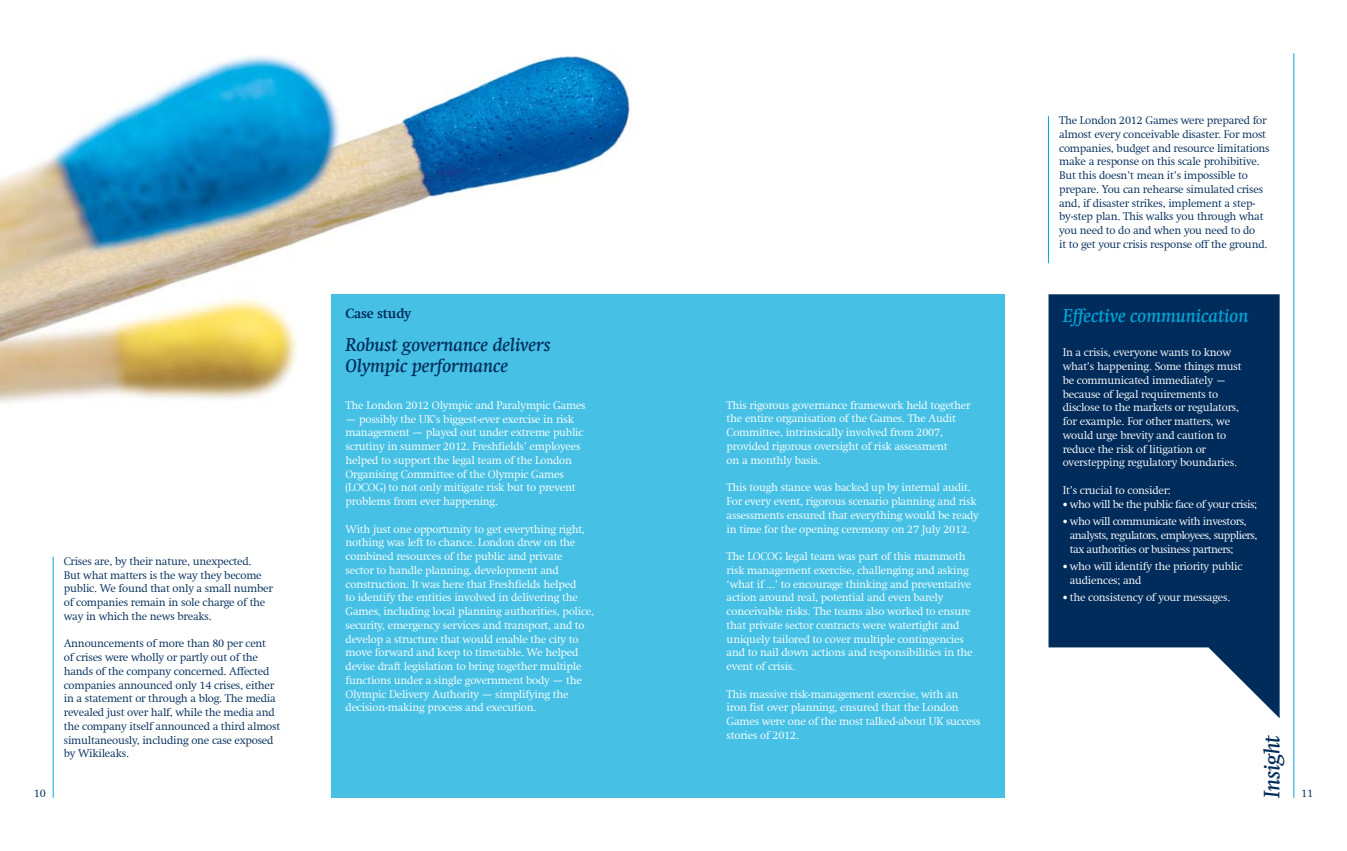
<style>
.page{position:relative;width:1347px;height:851px;background:#fff}
.page>*{position:absolute;margin:0;border:0;box-sizing:border-box;transform-origin:0 0}
.t1{font:italic 500 22.5px "Swift Com";letter-spacing:-.02em;color:#002c5b}
.t2{font:italic 500 18.75px/20.6px "Swift Com";letter-spacing:-.01em;color:#002c5b}
.t3{font:italic 500 18.75px "Swift Com";letter-spacing:-.01em;color:#00a5d9}
.t4{font:700 13.75px "Swift Com";letter-spacing:-.02em;color:#002c5b}
.t5{font:300 11.25px/13.8px "Swift Com";letter-spacing:-.02em;color:#fff}
.t6{font:300 11.25px/13.8px "Swift Com";letter-spacing:-.02em;color:#002c5b}
.t7{font:300 11.25px/13.8px "Swift Com";letter-spacing:-.04em;color:#fff}
.s1{font-size:10px}
</style>
<div class="page">
<img style="left:0;top:56px;width:672px;height:742px">
<hr style="left:1293px;top:53px;width:1px;height:744px;background:#00a5d9">
<div style="left:331px;top:294px;width:674px;height:503px;background:#46c1e5"></div>
<svg style="left:1048px;top:294px;width:231px;height:424px;background:#254a72"></svg>
<hr style="left:53px;top:556px;width:1px;height:241px;background:#00a5d9">
<hr style="left:1048px;top:116px;width:1px;height:147px;background:#00a5d9">
<p class="t6" style="left:34px;top:786px;width:14px">10</p>
<p class="t6" style="left:64px;top:554px;width:211px">Crises are, by their nature, unexpected.<br>But what matters is the way they become public. We found that only a small number of companies remain in sole charge of the way in which the news breaks.</p>
<p class="t6" style="left:64px;top:636px;width:218px">Announcements of more than 80 per cent<br>of crises were wholly or partly out of the hands of the company concerned. Affected companies announced only 14 crises, either in a statement or through a blog. The media revealed just over half, while the media and the company itself announced a third almost simultaneously, including one case exposed by Wikileaks.</p>
<p class="t4" style="left:345px;top:305px;width:67px">Case study</p>
<h2 class="t2" style="left:345px;top:334px;width:206px">Robust governance delivers<br>Olympic performance</h2>
<p class="t5" style="left:345px;top:398px;width:242px">The London 2012 Olympic and Paralympic Games</p>
<p class="t5" style="left:345px;top:412px;width:239px">— possibly the UK’s biggest-ever exercise in risk management — played out under extreme public scrutiny in summer 2012. Freshfields’ employees helped to support the legal team of the London Organising Committee of the Olympic Games (LOCOG) to not only mitigate risk but to prevent problems from ever happening.</p>
<p class="t5" style="left:345px;top:522px;width:250px">With just one opportunity to get everything right, nothing was left to chance. London drew on the combined resources of the public and private<br>sector to handle planning, development and construction. It was here that Freshfields helped<br>to identify the entities involved in delivering the Games, including local planning authorities, police, security, emergency services and transport, and to develop a structure that would enable the city to move forward and keep to timetable. We helped devise draft legislation to bring together multiple functions under a single government body — the Olympic Delivery Authority — simplifying the decision-making process and execution.</p>
<p class="t5" style="left:726px;top:398px;width:245px">This rigorous governance framework held together the entire organisation of the Games. The Audit Committee, intrinsically involved from 2007, provided rigorous oversight of risk assessment<br>on a monthly basis.</p>
<p class="t5" style="left:726px;top:480px;width:254px">This tough stance was backed up by internal audit.<br>For every event, rigorous scenario planning and risk assessments ensured that everything would be ready in time for the opening ceremony on 27 July 2012.</p>
<p class="t5" style="left:726px;top:549px;width:248px">The LOCOG legal team was part of this mammoth risk management exercise, challenging and asking ‘what if ...’ to encourage thinking and preventative action around real, potential and even barely conceivable risks. The teams also worked to ensure that private sector contracts were watertight and uniquely tailored to cover multiple contingencies and to nail down actions and responsibilities in the event of crisis.</p>
<p class="t5" style="left:726px;top:686px;width:255px">This massive risk-management exercise, with an iron fist over planning, ensured that the London Games were one of the most talked-about UK success stories of 2012.</p>
<p class="t6" style="left:1059px;top:113px;width:212px">The London 2012 Games were prepared for almost every conceivable disaster. For most companies, budget and resource limitations make a response on this scale prohibitive.<br>But this doesn’t mean it’s impossible to prepare. You can rehearse simulated crises and, if disaster strikes, implement a step&shy;by-step plan. This walks you through what you need to do and when you need to do<br>it to get your crisis response off the ground.</p>
<h2 class="t3" style="left:1062px;top:304px;width:187px">Effective communication</h2>
<p class="t5" style="left:1062px;top:345px;width:180px">In a crisis, everyone wants to know what’s happening. Some things must be communicated immediately – because of legal requirements to disclose to the markets or regulators, for example. For other matters, we would urge brevity and caution to reduce the risk of litigation or overstepping regulatory boundaries.</p>
<p class="t5" style="left:1062px;top:483px;width:110px">It’s crucial to consider:</p>
<p class="t7" style="left:1062px;top:497px;width:196px"><span class="s1">•</span> who will be the public face of your crisis;</p>
<p class="t7" style="left:1069px;top:514px;width:189px;text-indent:-7px"><span class="s1">•</span> who will communicate with investors, analysts, regulators, employees, suppliers, tax authorities or business partners;</p>
<p class="t5" style="left:1069px;top:559px;width:174px;text-indent:-7px"><span class="s1">•</span> who will identify the priority public audiences; and</p>
<p class="t5" style="left:1062px;top:590px;width:169px"><span class="s1">•</span> the consistency of your messages.</p>
<h1 class="t1" style="left:1258px;top:797px;width:64px;rotate:-90deg">Insight</h1>
<p class="t6" style="left:1301px;top:786px;width:14px">11</p>
</div>
